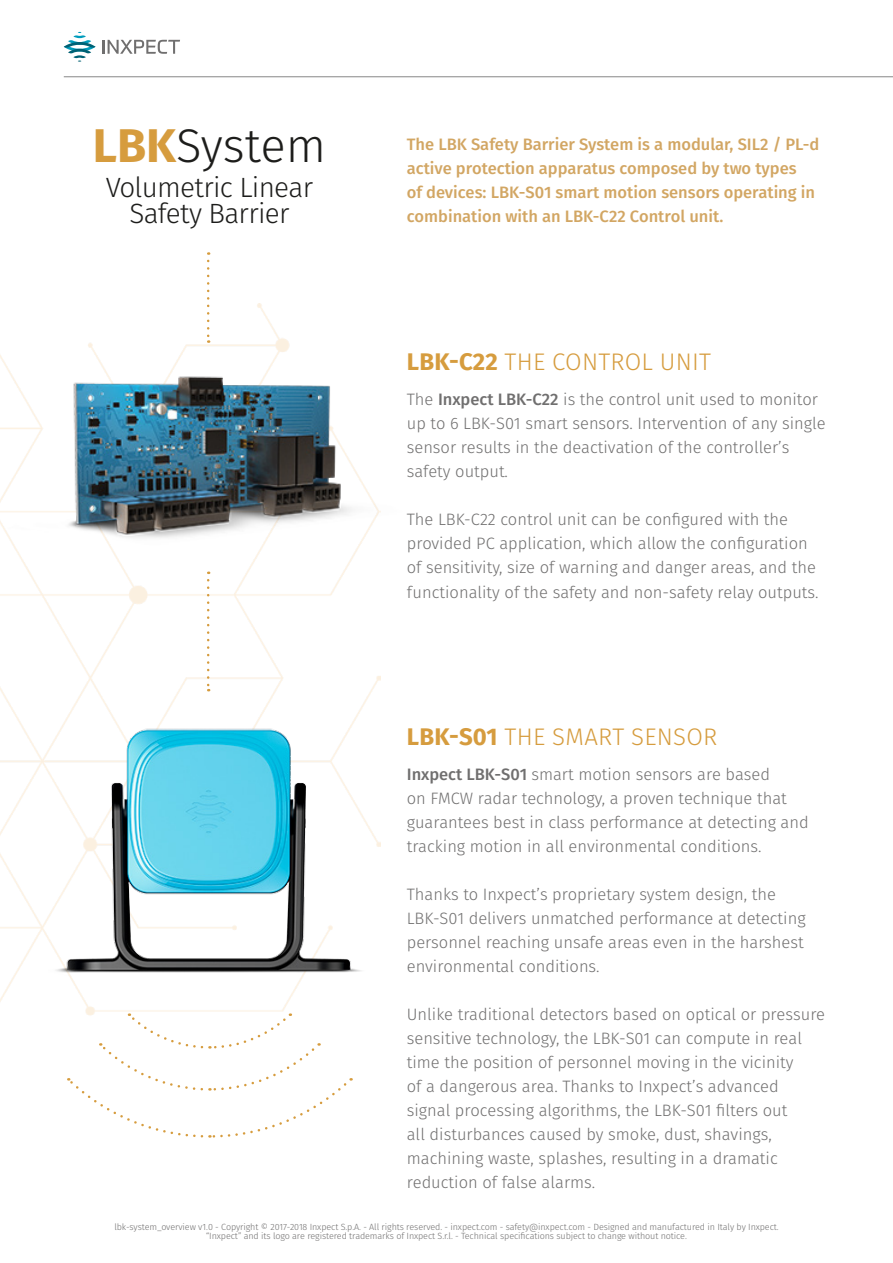
<style>
.page{position:relative;width:893px;height:1263px;background:#fff}
.page>*{position:absolute;margin:0;border:0;box-sizing:border-box;transform-origin:0 0}
.t1{font:300 47.25px "Fira Sans";color:#1d1d1b}
.t2{font:300 27.9px/26.2px "Fira Sans";letter-spacing:-.025em;color:#1d1d1b;text-align:center}
.t3{font:300 24px "Fira Sans";letter-spacing:.01em;color:#d69c3e}
.t4{font:300 16.5px/24px "Fira Sans";color:#706f6f}
.t5{font:500 16.5px/24px "Fira Sans";color:#d2a663}
.t6{font:300 9px/9px "Fira Sans";letter-spacing:-.01em;color:#706f6f;text-align:center}
.s1{font-weight:700;color:#d69c3e}
.s2{font-weight:700}
.s3{font-weight:500}
</style>
<div class="page">
<img style="left:0;top:303px;width:381px;height:710px">
<svg style="left:103px;top:40px;width:77px;height:14px"></svg>
<svg style="left:64px;top:32px;width:32px;height:30px"></svg>
<hr style="left:64px;top:77px;width:829px;height:1px;background:#878787">
<img style="left:48px;top:711px;width:320px;height:285px">
<img style="left:1px;top:350px;width:380px;height:229px">
<svg style="left:207px;top:580px;width:2px;height:111px"></svg>
<svg style="left:207px;top:261px;width:2px;height:82px"></svg>
<svg style="left:67px;top:1013px;width:285px;height:125px"></svg>
<h1 class="t1" style="left:93px;top:112px;width:235px"><span class="s1">LBK</span>System</h1>
<h2 class="t2" style="left:106px;top:174px;width:209px">Volumetric Linear<br>Safety Barrier</h2>
<p class="t5" style="left:407px;top:132px;width:414px">The LBK Safety Barrier System is a modular, SIL2 / PL-d active protection apparatus composed by two types<br>of devices: LBK-S01 smart motion sensors operating in combination with an LBK-C22 Control unit.</p>
<h3 class="t3" style="left:407px;top:345px;width:306px"><span class="s2">LBK-C22</span> THE CONTROL UNIT</h3>
<p class="t4" style="left:407px;top:388px;width:420px">The <span class="s3">Inxpect LBK-C22</span> is the control unit used to monitor up to 6 LBK-S01 smart sensors. Intervention of any single sensor results in the deactivation of the controller’s safety output.</p>
<p class="t4" style="left:407px;top:508px;width:413px">The LBK-C22 control unit can be configured with the provided PC application, which allow the configuration of sensitivity, size of warning and danger areas, and the functionality of the safety and non-safety relay outputs.</p>
<h3 class="t3" style="left:407px;top:720px;width:312px"><span class="s2">LBK-S01</span> THE SMART SENSOR</h3>
<p class="t4" style="left:407px;top:762px;width:403px"><span class="s3">Inxpect LBK-S01</span> smart motion sensors are based<br>on FMCW radar technology, a proven technique that guarantees best in class performance at detecting and tracking motion in all environmental conditions.</p>
<p class="t4" style="left:407px;top:882px;width:400px">Thanks to Inxpect’s proprietary system design, the LBK-S01 delivers unmatched performance at detecting personnel reaching unsafe areas even in the harshest environmental conditions.</p>
<p class="t4" style="left:407px;top:1002px;width:420px">Unlike traditional detectors based on optical or pressure sensitive technology, the LBK-S01 can compute in real time the position of personnel moving in the vicinity<br>of a dangerous area. Thanks to Inxpect’s advanced signal processing algorithms, the LBK-S01 filters out<br>all disturbances caused by smoke, dust, shavings, machining waste, splashes, resulting in a dramatic reduction of false alarms.</p>
<p class="t6" style="left:114px;top:1223px;width:666px">lbk-system_overview v1.0 - Copyright © 2017-2018 Inxpect S.p.A. - All rights reserved. - inxpect.com - safety@inxpect.com - Designed and manufactured in Italy by Inxpect. “Inxpect” and its logo are registered trademarks of Inxpect S.r.l. - Technical specifications subject to change without notice.</p>
</div>
